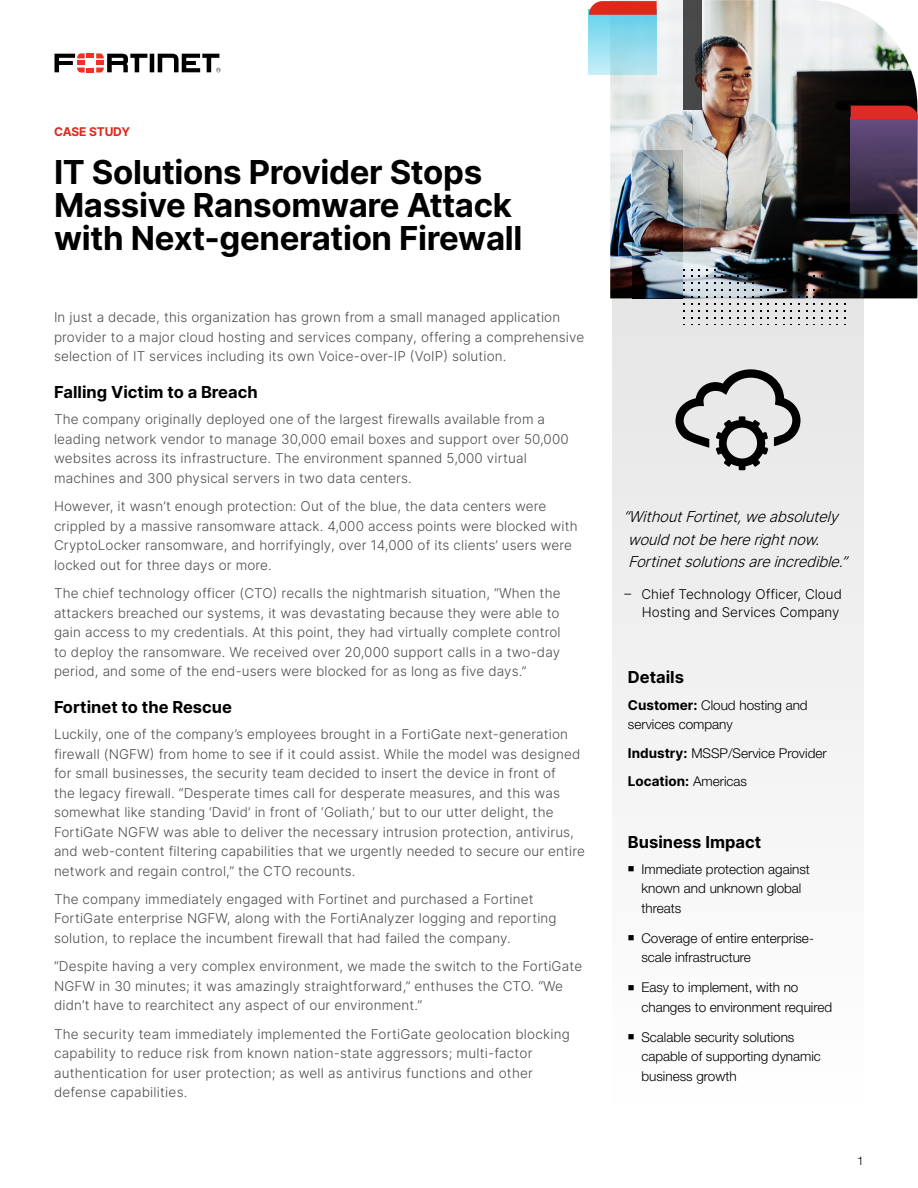
<style>
.page{position:relative;width:918px;height:1188px;background:#fff}
.page>*{position:absolute;margin:0;border:0;box-sizing:border-box;transform-origin:0 0}
.t1{font:700 33px/33px "Inter";letter-spacing:-.01em;color:#000}
.t2{font:700 16.5px "Inter";color:#000}
.t3{font:italic 300 15px/22.5px "Inter";color:#000}
.t4{font:300 13.5px/19.5px "Inter";letter-spacing:.01em;color:#4d4d4f}
.t5{font:300 13.5px/19.5px "Helvetica Neue LT Pro";color:#000}
.t6{font:300 13.5px/18px "Inter";color:#000;text-align:right}
.t7{font:700 13.5px "Inter";color:#000}
.t8{font:700 12px "Inter";letter-spacing:-.01em;color:#df271c}
.t9{font:300 12px "Helvetica Neue LT Pro";color:#000}
.s1{font-family:"Inter";font-weight:700}
.s2{font-family:"Helvetica Neue LT Pro";font-weight:300}
</style>
<div class="page">
<img style="left:610px;top:0;width:307px;height:298px">
<svg style="left:684px;top:0;width:18px;height:109px;background:#444"></svg>
<img style="left:633px;top:150px;width:50px;height:147px">
<svg style="left:589px;top:15px;width:68px;height:60px;background:#93dbed"></svg>
<svg style="left:589px;top:1px;width:68px;height:14px"></svg>
<svg style="left:851px;top:119px;width:67px;height:94px;background:#4c3a5b"></svg>
<svg style="left:851px;top:106px;width:67px;height:13px"></svg>
<svg style="left:55px;top:53px;width:166px;height:20px"></svg>
<div style="left:612px;top:297px;width:252px;height:817px;background:#f3f3f3"></div>
<svg style="left:675px;top:369px;width:125px;height:101px"></svg>
<p class="t8" style="left:54px;top:123px;width:78px">CASE STUDY</p>
<h1 class="t1" style="left:54px;top:155px;width:470px">IT Solutions Provider Stops<br>Massive Ransomware Attack with Next-generation Firewall</h1>
<p class="t4" style="left:54px;top:308px;width:532px">In just a decade, this organization has grown from a small managed application provider to a major cloud hosting and services company, offering a comprehensive selection of IT services including its own Voice-over-IP (VoIP) solution.</p>
<p class="t2" style="left:54px;top:380px;width:205px">Falling Victim to a Breach</p>
<p class="t4" style="left:54px;top:409px;width:516px">The company originally deployed one of the largest firewalls available from a leading network vendor to manage 30,000 email boxes and support over 50,000 websites across its infrastructure. The environment spanned 5,000 virtual machines and 300 physical servers in two data centers.</p>
<p class="t4" style="left:54px;top:496px;width:525px">However, it wasn’t enough protection: Out of the blue, the data centers were crippled by a massive ransomware attack. 4,000 access points were blocked with CryptoLocker ransomware, and horrifyingly, over 14,000 of its clients’ users were locked out for three days or more.</p>
<p class="t4" style="left:54px;top:583px;width:508px;text-align:justify">The chief technology officer (CTO) recalls the nightmarish situation, “When the attackers breached our systems, it was devastating because they were able to gain access to my credentials. At this point, they had virtually complete control to deploy the ransomware. We received over 20,000 support calls in a two-day period, and some of the end-users were blocked for as long as five days.”</p>
<p class="t2" style="left:54px;top:695px;width:180px">Fortinet to the Rescue</p>
<p class="t4" style="left:54px;top:724px;width:533px">Luckily, one of the company’s employees brought in a FortiGate next-generation firewall (NGFW) from home to see if it could assist. While the model was designed for small businesses, the security team decided to insert the device in front of<br>the legacy firewall. “Desperate times call for desperate measures, and this was somewhat like standing ‘David’ in front of ‘Goliath,’ but to our utter delight, the FortiGate NGFW was able to deliver the necessary intrusion protection, antivirus, and web-content filtering capabilities that we urgently needed to secure our entire network and regain control,” the CTO recounts.</p>
<p class="t4" style="left:54px;top:889px;width:504px">The company immediately engaged with Fortinet and purchased a Fortinet<br>FortiGate enterprise NGFW, along with the FortiAnalyzer logging and reporting solution, to replace the incumbent firewall that had failed the company.</p>
<p class="t4" style="left:54px;top:956px;width:530px">“Despite having a very complex environment, we made the switch to the FortiGate<br>NGFW in 30 minutes; it was amazingly straightforward,” enthuses the CTO. “We didn’t have to rearchitect any aspect of our environment.”</p>
<p class="t4" style="left:54px;top:1024px;width:517px">The security team immediately implemented the FortiGate geolocation blocking capability to reduce risk from known nation-state aggressors; multi-factor authentication for user protection; as well as antivirus functions and other defense capabilities.</p>
<p class="t3" style="left:624px;top:505px;width:231px">“WithoutFortinet,weabsolutely wouldnotbehererightnow.<br>Fortinetsolutionsareincredible.”</p>
<p class="t6" style="left:624px;top:584px;width:219px">– Chief Technology Officer, Cloud<br>Hosting and Services Company</p>
<p class="t2" style="left:628px;top:665px;width:58px">Details</p>
<p class="t5" style="left:628px;top:695px;width:181px"><span class="s1">Customer:</span> Cloud hosting and services company</p>
<p class="t5" style="left:628px;top:743px;width:200px"><span class="s1">Industry:</span> MSSP/Service Provider</p>
<p class="t7" style="left:628px;top:771px;width:121px">Location: <span class="s2">Americas</span></p>
<p class="t2" style="left:628px;top:830px;width:135px">Business Impact</p>
<p class="t5" style="left:641px;top:859px;width:170px;text-indent:-14px">■ Immediate protection against known and unknown global threats</p>
<p class="t5" style="left:641px;top:928px;width:174px;text-indent:-14px">■ Coverage of entire enterprise&shy;scale infrastructure</p>
<p class="t5" style="left:641px;top:978px;width:192px;text-indent:-14px">■ Easy to implement, with no changes to environment required</p>
<p class="t5" style="left:641px;top:1027px;width:181px;text-indent:-14px">■ Scalable security solutions capable of supporting dynamic business growth</p>
<p class="t9" style="left:857px;top:1154px;width:8px">1</p>
</div>
